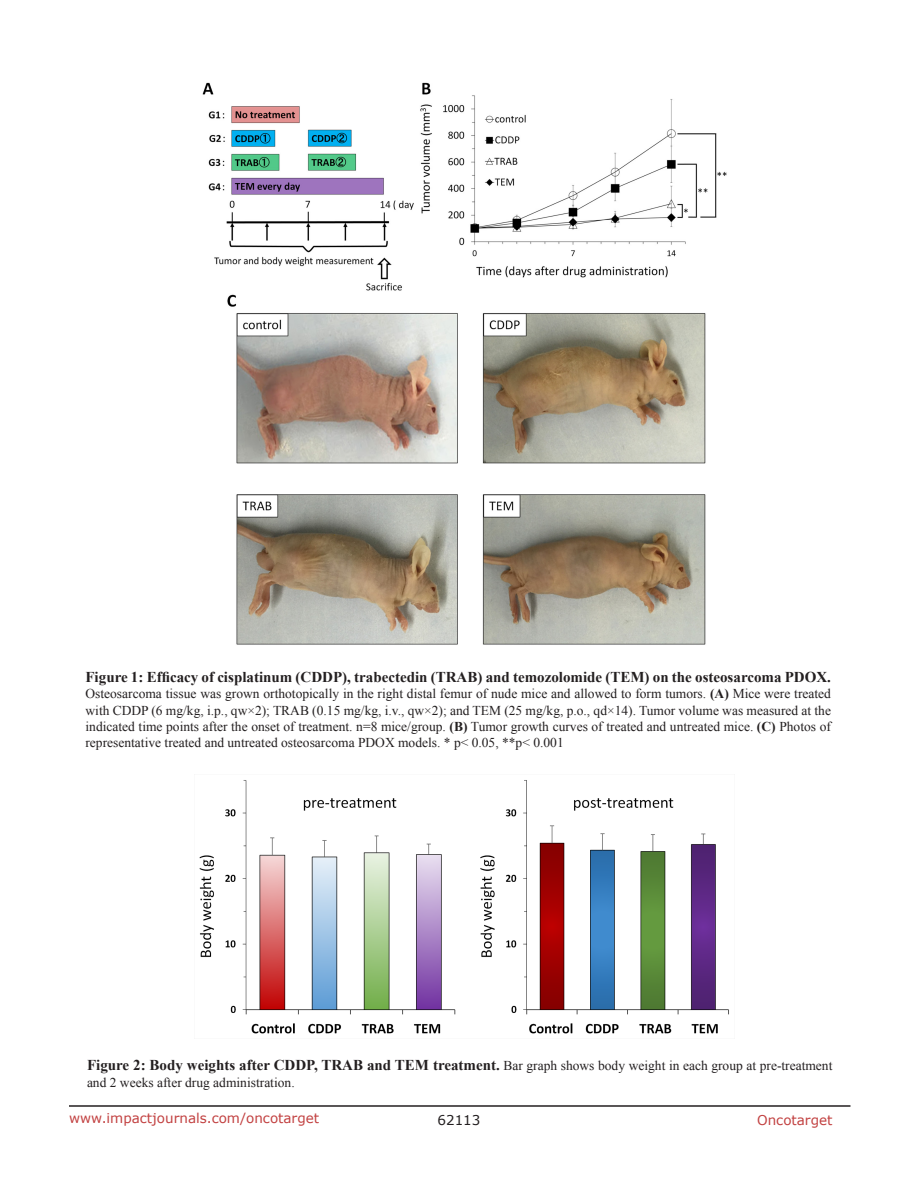
<style>
.page{position:relative;width:918px;height:1188px;background:#fff}
.page>*{position:absolute;margin:0;border:0;box-sizing:border-box;transform-origin:0 0}
.figuretext{font:700 15px "Times New Roman";color:#231f20}
.figuretext-2{font:13.5px/16.2px "Times New Roman";color:#231f20;text-align:justify}
.t1{font:13.5px "Verdana";color:#c24141}
.t2{font:13.5px "Verdana";color:#231f20}
.s1{font-weight:700}
.s2{font-weight:400;font-size:13.5px}
</style>
<div class="page">
<hr style="left:69px;top:1105px;width:781px;height:2px;background:#231f20">
<img style="left:202px;top:82px;width:525px;height:563px">
<img style="left:199px;top:780px;width:530px;height:254px">
<p class="figuretext" style="left:86px;top:667px;width:747px">Figure 1: Efficacy of cisplatinum (CDDP), trabectedin (TRAB) and temozolomide (TEM) on the osteosarcoma PDOX.</p>
<p class="figuretext-2" style="left:86px;top:686px;width:747px">Osteosarcoma tissue was grown orthotopically in the right distal femur of nude mice and allowed to form tumors. <span class="s1">(A)</span> Mice were treated with CDDP (6 mg/kg, i.p., qw×2); TRAB (0.15 mg/kg, i.v., qw×2); and TEM (25 mg/kg, p.o., qd×14). Tumor volume was measured at the indicated time points after the onset of treatment. n=8 mice/group. <span class="s1">(B)</span> Tumor growth curves of treated and untreated mice. <span class="s1">(C)</span> Photos of representative treated and untreated osteosarcoma PDOX models. * p&lt; 0.05, **p&lt; 0.001</p>
<p class="figuretext" style="left:87px;top:1055px;width:747px">Figure 2: Body weights after CDDP, TRAB and TEM treatment. <span class="s2">Bar graph shows body weight in each group at pre-treatment</span></p>
<p class="figuretext-2" style="left:87px;top:1074px;width:209px">and 2 weeks after drug administration.</p>
<p class="t1" style="left:69px;top:1109px;width:252px">www.impactjournals.com/oncotarget</p>
<p class="t2" style="left:438px;top:1111px;width:44px">62113</p>
<p class="t1" style="left:757px;top:1111px;width:77px">Oncotarget</p>
</div>
